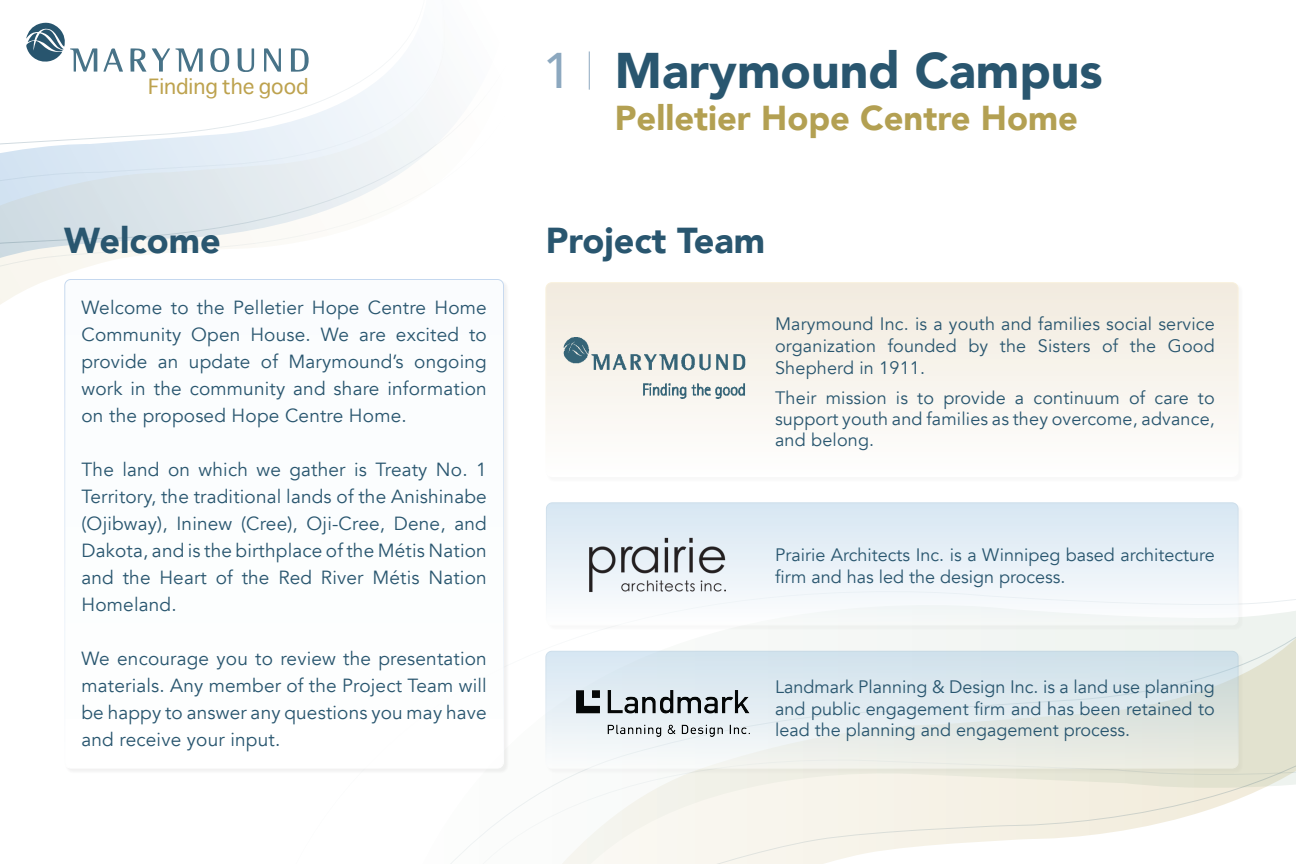
<style>
.page{position:relative;width:1296px;height:864px;background:#fff}
.page>*{position:absolute;margin:0;border:0;box-sizing:border-box;transform-origin:0 0}
.t1{font:900 50px "Avenir";color:#29566f}
.t2{font:500 50px "Avenir";color:#8ca8bf}
.t3{font:900 36px "Avenir";color:#29566f}
.t4{font:900 34.5px "Avenir";color:#b3a052}
.t5{font:20.55px "Sathu";color:#bda24e}
.t6{font:19px/27px "Avenir";letter-spacing:.01em;color:#29566f;text-align:justify}
.t7{font:18px/21.6px "Avenir";color:#29566f;text-align:justify}
</style>
<div class="page">
<svg style="left:0;top:48px;width:443px;height:257px"></svg>
<svg style="left:451px;top:599px;width:845px;height:265px"></svg>
<svg style="left:291px;top:48px;width:18px;height:24px"></svg>
<svg style="left:210px;top:48px;width:19px;height:24px"></svg>
<svg style="left:264px;top:48px;width:17px;height:24px"></svg>
<svg style="left:238px;top:48px;width:16px;height:24px"></svg>
<svg style="left:103px;top:48px;width:20px;height:24px"></svg>
<svg style="left:130px;top:48px;width:73px;height:24px"></svg>
<svg style="left:26px;top:22px;width:71px;height:50px"></svg>
<div style="left:65px;top:279px;width:445px;height:495px;background:#f5f5f5"></div>
<div style="left:65px;top:280px;width:439px;height:488px;background:#fbfdfe;border-radius:6px"></div>
<div style="left:546px;top:283px;width:698px;height:200px;background:#f9f9f9"></div>
<div style="left:546px;top:283px;width:692px;height:193px;background:linear-gradient(to bottom,#f1eade,#fefefd);border-radius:6px"></div>
<div style="left:545px;top:282px;width:694px;height:195px;border:1px solid #fff;border-radius:6px"></div>
<hr style="left:589px;top:51px;width:1px;height:39px;background:#8ca8bf">
<div style="left:546px;top:651px;width:698px;height:123px;background:#231f20;opacity:.08"></div>
<svg style="left:546px;top:651px;width:692px;height:117px;background:#e0e9ec"></svg>
<div style="left:545px;top:651px;width:694px;height:118px;border:1px solid #fff;border-radius:6px"></div>
<img style="left:576px;top:690px;width:174px;height:47px">
<div style="left:546px;top:503px;width:699px;height:128px;background:#f1f3f1"></div>
<div style="left:546px;top:503px;width:692px;height:122px;background:linear-gradient(to bottom,#d7e7f3,#fbfcfc);border-radius:6px"></div>
<div style="left:546px;top:502px;width:693px;height:123px;border:1px solid #fff;border-radius:6px"></div>
<img style="left:588px;top:538px;width:138px;height:74px">
<img style="left:563px;top:338px;width:183px;height:60px">
<p class="t5" style="left:148px;top:69px;width:162px">Finding the good</p>
<p class="t2" style="left:543px;top:28px;width:29px">1</p>
<p class="t1" style="left:615px;top:28px;width:489px">Marymound Campus</p>
<p class="t4" style="left:615px;top:88px;width:465px">Pelletier Hope Centre Home</p>
<p class="t3" style="left:64px;top:209px;width:158px">Welcome</p>
<p class="t3" style="left:546px;top:209px;width:221px">Project Team</p>
<p class="t6" style="left:82px;top:294px;width:407px">Welcome to the Pelletier Hope Centre Home Community Open House. We are excited to provide an update of Marymound’s ongoing work in the community and share information on the proposed Hope Centre Home.</p>
<p class="t6" style="left:82px;top:456px;width:407px">The land on which we gather is Treaty No. 1<br>Territory, the traditional lands of the Anishinabe (Ojibway), Ininew (Cree), Oji-Cree, Dene, and Dakota, and is the birthplace of the Métis Nation and the Heart of the Red River Métis Nation Homeland.</p>
<p class="t6" style="left:82px;top:645px;width:407px">We encourage you to review the presentation materials. Any member of the Project Team will be happy to answer any questions you may have and receive your input.</p>
<p class="t7" style="left:775px;top:314px;width:441px">Marymound Inc. is a youth and families social service organization founded by the Sisters of the Good Shepherd in 1911.</p>
<p class="t7" style="left:775px;top:387px;width:441px;line-height:21.1px">Their mission is to provide a continuum of care to support youth and families as they overcome, advance, and belong.</p>
<p class="t7" style="left:775px;top:544px;width:441px">Prairie Architects Inc. is a Winnipeg based architecture firm and has led the design process.</p>
<p class="t7" style="left:775px;top:676px;width:441px">Landmark Planning &amp; Design Inc. is a land use planning and public engagement firm and has been retained to lead the planning and engagement process.</p>
</div>
